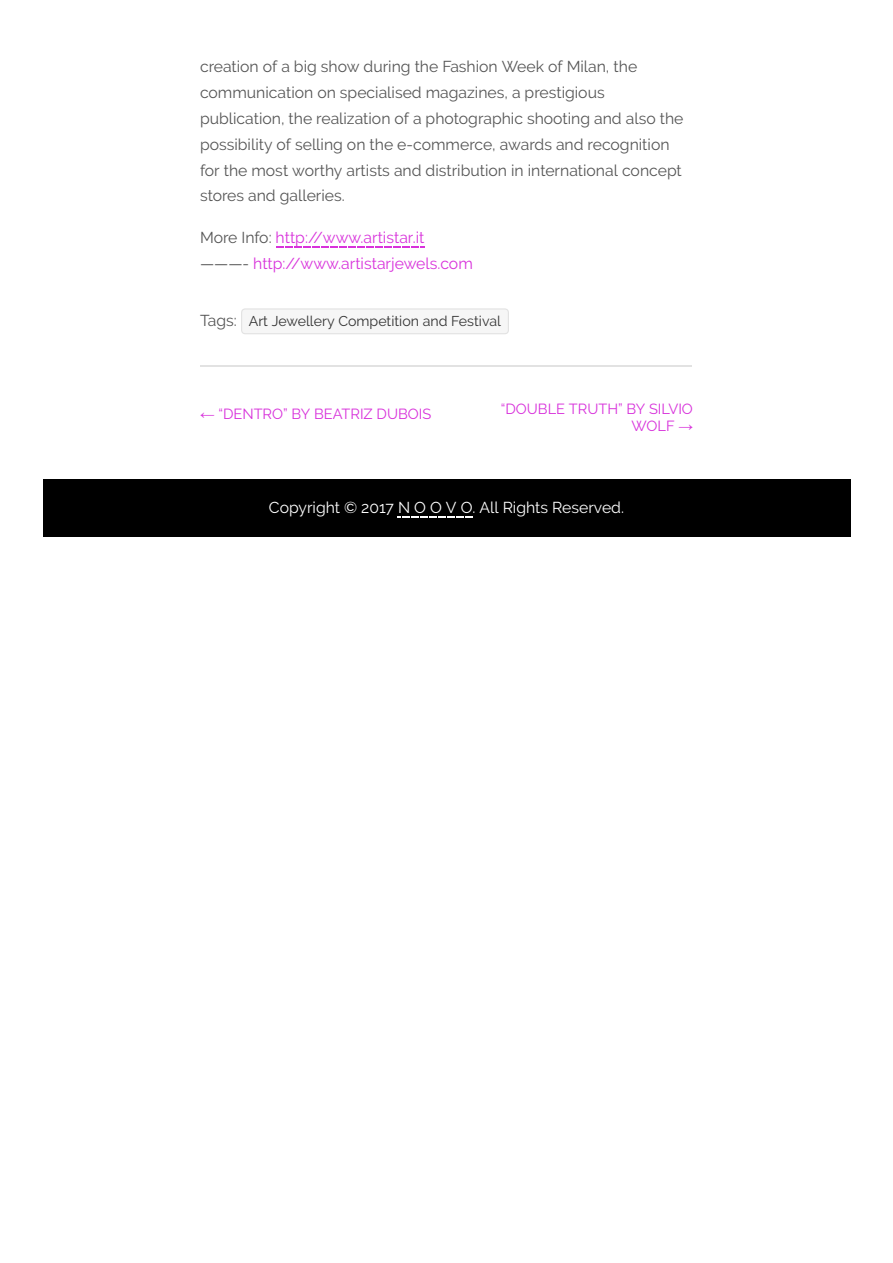
<style>
.page{position:relative;width:893px;height:1263px;background:#fff}
.page>*{position:absolute;margin:0;border:0;box-sizing:border-box;transform-origin:0 0}
.t1{font:15.75px/26px "Raleway";color:#555}
.t2{font:15.75px/26px "Raleway";color:#d832db}
.t3{font:15.75px "Raleway";color:#fff}
.t4{font:14.7px/17px "Raleway";color:#d832db;text-align:right}
.t5{font:14.25px "Raleway";color:#333}
.s1{color:#555}
.s2{font-size:15.75px;color:#555}
.s3{font-family:"Arial"}
</style>
<div class="page">
<div style="left:43px;top:479px;width:807px;height:58px;background:#000"></div>
<hr style="left:201px;top:366px;width:491px;height:1px;background:#e2e2e2">
<div style="left:242px;top:309px;width:266px;height:25px;background:#f6f6f6;border-radius:4px"></div>
<div style="left:241px;top:308px;width:268px;height:26px;border:1px solid #e2e2e2;border-radius:4px"></div>
<svg style="left:276px;top:246px;width:149px;height:2px"></svg>
<svg style="left:397px;top:517px;width:76px;height:1px"></svg>
<p class="t1" style="left:200px;top:53px;width:485px">creation of a big show during the Fashion Week of Milan, the communication on specialised magazines, a prestigious publication, the realization of a photographic shooting and also the possibility of selling on the e-commerce, awards and recognition for the most worthy artists and distribution in international concept stores and galleries.</p>
<p class="t2" style="left:200px;top:225px;width:274px"><span class="s1">More Info:</span> http://www.artistar.it <span class="s1">———-</span> http://www.artistarjewels.com</p>
<p class="t5" style="left:200px;top:313px;width:302px"><span class="s2">Tags:</span> Art Jewellery Competition and Festival</p>
<p class="t4" style="left:200px;top:405px;width:233px"><span class="s3">←</span> “DENTRO” BY BEATRIZ DUBOIS</p>
<p class="t4" style="left:501px;top:400px;width:194px">“DOUBLE TRUTH” BY SILVIO<br>WOLF <span class="s3">→</span></p>
<p class="t3" style="left:269px;top:499px;width:357px">Copyright © 2017 N O O V O. All Rights Reserved.</p>
</div>
